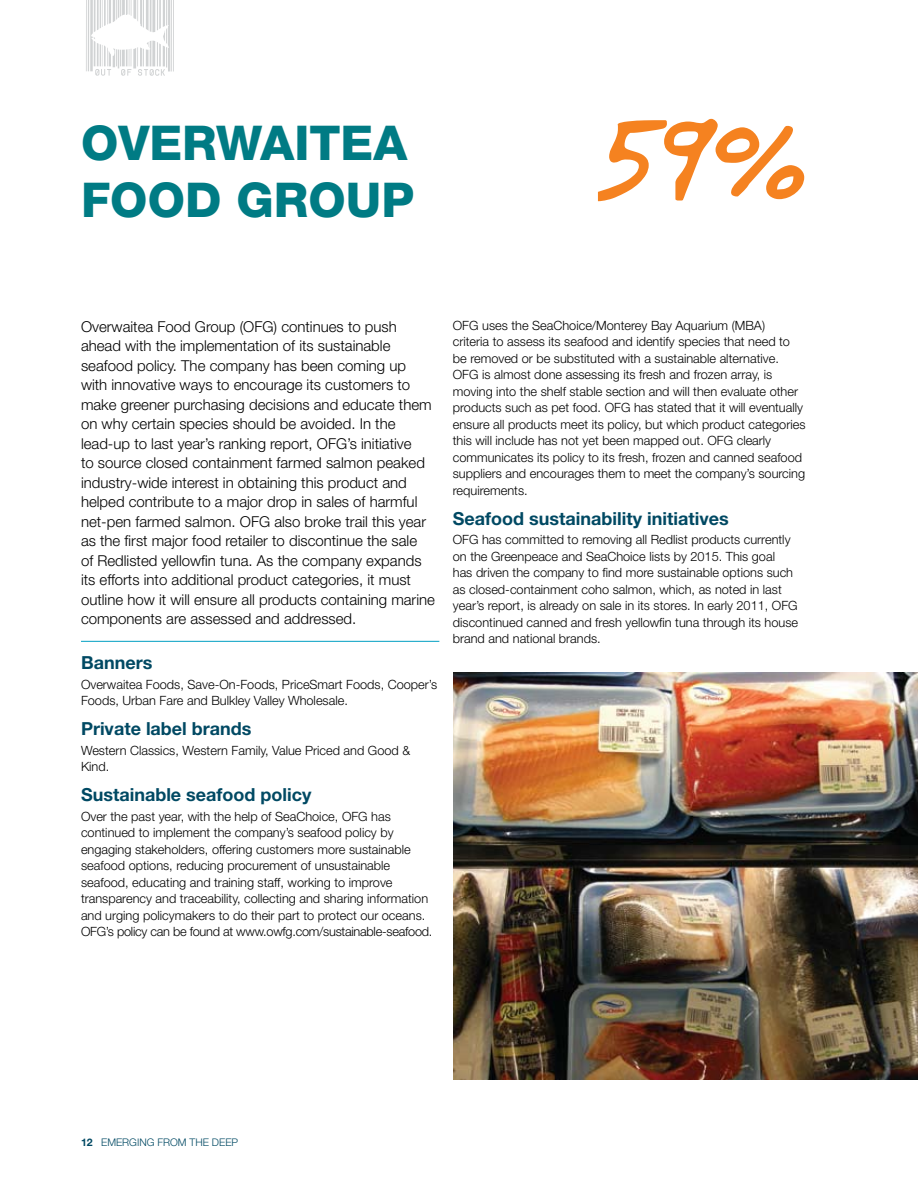
<style>
.page{position:relative;width:918px;height:1188px;background:#fff}
.page>*{position:absolute;margin:0;border:0;box-sizing:border-box;transform-origin:0 0}
.t1{font:135px "Johnny Mac Scrawl BRK";color:#f58220}
.t2{font:800 48px/57.6px "Helvetica Neue";color:#007b84}
.t3{font:700 18px "Helvetica Neue";color:#004963}
.t4{font:300 15px/19.5px "Helvetica Neue";color:#000}
.t5{font:300 12.75px/16.5px "Helvetica Neue";color:#000}
.t6{font:300 10.5px "Helvetica Neue";color:#004963}
.s1{font-weight:700}
</style>
<div class="page">
<hr style="left:81px;top:641px;width:358px;height:1px;background:#009fc2">
<hr style="left:86px;top:0;width:1px;height:71px;background:#d1d3d4">
<hr style="left:171px;top:0;width:1px;height:71px;background:#d1d3d4">
<hr style="left:173px;top:0;width:1px;height:71px;background:#d1d3d4">
<hr style="left:88px;top:0;width:1px;height:71px;background:#d1d3d4">
<svg style="left:90px;top:0;width:80px;height:76px"></svg>
<img style="left:453px;top:673px;width:465px;height:407px">
<h2 class="t2" style="left:81px;top:114px;width:335px">OVERWAITEA<br>FOOD GROUP</h2>
<h1 class="t1" style="left:597px;top:88px;width:213px">59%</h1>
<p class="t4" style="left:81px;top:316px;width:355px">Overwaitea Food Group (OFG) continues to push ahead with the implementation of its sustainable seafood policy. The company has been coming up with innovative ways to encourage its customers to make greener purchasing decisions and educate them on why certain species should be avoided. In the lead-up to last year’s ranking report, OFG’s initiative<br>to source closed containment farmed salmon peaked industry-wide interest in obtaining this product and helped contribute to a major drop in sales of harmful net-pen farmed salmon. OFG also broke trail this year as the first major food retailer to discontinue the sale<br>of Redlisted yellowfin tuna. As the company expands its efforts into additional product categories, it must outline how it will ensure all products containing marine components are assessed and addressed.</p>
<h3 class="t3" style="left:81px;top:652px;width:73px">Banners</h3>
<p class="t5" style="left:81px;top:675px;width:358px">Overwaitea Foods, Save-On-Foods, PriceSmart Foods, Cooper’s<br>Foods, Urban Fare and Bulkley Valley Wholesale.</p>
<h3 class="t3" style="left:81px;top:718px;width:172px">Private label brands</h3>
<p class="t5" style="left:81px;top:741px;width:331px">Western Classics, Western Family, Value Priced and Good &amp;<br>Kind.</p>
<h3 class="t3" style="left:81px;top:784px;width:232px">Sustainable seafood policy</h3>
<p class="t5" style="left:81px;top:807px;width:353px">Over the past year, with the help of SeaChoice, OFG has continued to implement the company’s seafood policy by engaging stakeholders, offering customers more sustainable seafood options, reducing procurement of unsustainable seafood, educating and training staff, working to improve transparency and traceability, collecting and sharing information and urging policymakers to do their part to protect our oceans.<br>OFG’s policy can be found at www.owfg.com/sustainable-seafood.</p>
<p class="t5" style="left:453px;top:317px;width:354px">OFG uses the SeaChoice/Monterey Bay Aquarium (MBA)<br>criteria to assess its seafood and identify species that need to be removed or be substituted with a sustainable alternative.<br>OFG is almost done assessing its fresh and frozen array, is moving into the shelf stable section and will then evaluate other products such as pet food. OFG has stated that it will eventually ensure all products meet its policy, but which product categories this will include has not yet been mapped out. OFG clearly communicates its policy to its fresh, frozen and canned seafood suppliers and encourages them to meet the company’s sourcing requirements.</p>
<h3 class="t3" style="left:453px;top:507px;width:277px">Seafood sustainability initiatives</h3>
<p class="t5" style="left:453px;top:531px;width:347px">OFG has committed to removing all Redlist products currently on the Greenpeace and SeaChoice lists by 2015. This goal<br>has driven the company to find more sustainable options such as closed-containment coho salmon, which, as noted in last year’s report, is already on sale in its stores. In early 2011, OFG discontinued canned and fresh yellowfin tuna through its house brand and national brands.</p>
<p class="t6" style="left:81px;top:1136px;width:34px"><span class="s1">12</span> Emerging</p>
<p class="t6" style="left:158px;top:1136px;width:8px">from</p>
<p class="t6" style="left:190px;top:1136px;width:8px">the</p>
<p class="t6" style="left:212px;top:1136px;width:8px">deep</p>
</div>
